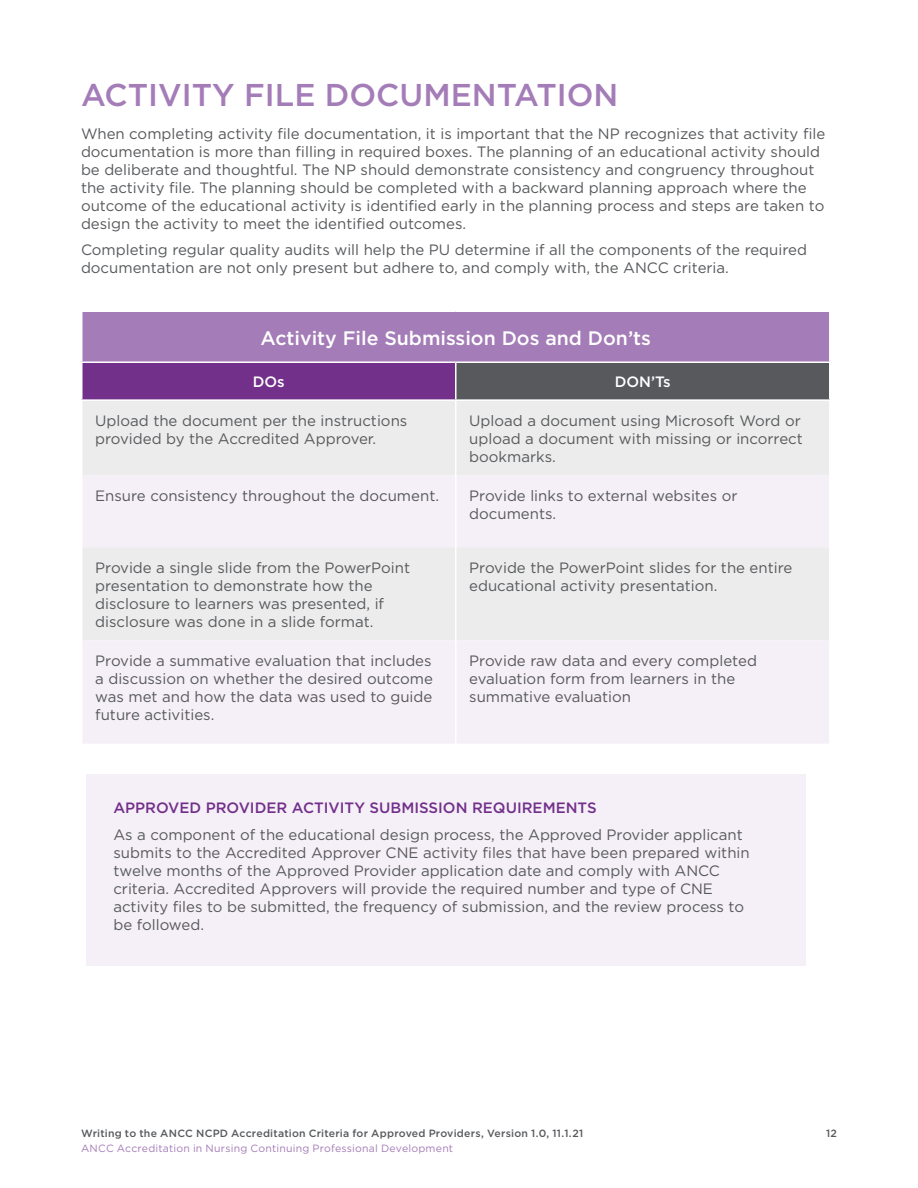
<style>
.page{position:relative;width:918px;height:1188px;background:#fff}
.page>*{position:absolute;margin:0;border:0;box-sizing:border-box;transform-origin:0 0}
.t1{font:500 31.5px "Gotham";color:#a47cb7}
.t2{font:500 19.5px "Gotham";color:#fff}
.t3{font:15px/18px "Gotham";color:#57595c}
.t4{font:500 15px "Gotham";color:#72308a}
.t5{font:500 15px "Gotham";color:#fff}
.t6{font:500 10.5px "Gotham";letter-spacing:.02em;color:#57595c}
.t7{font:10.5px "Gotham";letter-spacing:.02em;color:#a47cb7}
</style>
<div class="page">
<div style="left:82px;top:311px;width:748px;height:51px;background:#a47cb7"></div>
<div style="left:82px;top:362px;width:374px;height:38px;background:#72308a"></div>
<div style="left:456px;top:362px;width:374px;height:38px;background:#57595c"></div>
<div style="left:83px;top:401px;width:746px;height:74px;background:#ececec"></div>
<svg style="left:83px;top:475px;width:746px;height:269px;fill:#f5f0f7"></svg>
<hr style="left:81px;top:310px;width:375px;height:2px;background:#fff">
<hr style="left:456px;top:310px;width:375px;height:2px;background:#fff">
<hr style="left:829px;top:312px;width:2px;height:49px;background:#fff">
<hr style="left:81px;top:361px;width:375px;height:2px;background:#fff">
<hr style="left:456px;top:361px;width:375px;height:2px;background:#fff">
<hr style="left:455px;top:363px;width:2px;height:36px;background:#fff">
<hr style="left:829px;top:363px;width:2px;height:36px;background:#fff">
<hr style="left:81px;top:399px;width:375px;height:2px;background:#fff">
<hr style="left:456px;top:399px;width:375px;height:2px;background:#fff">
<hr style="left:455px;top:401px;width:2px;height:74px;background:#fff">
<hr style="left:455px;top:475px;width:2px;height:72px;background:#fff">
<hr style="left:455px;top:547px;width:2px;height:93px;background:#fff">
<hr style="left:455px;top:640px;width:2px;height:104px;background:#fff">
<div style="left:86px;top:774px;width:720px;height:192px;background:#f5f0f7"></div>
<h1 class="t1" style="left:81px;top:74px;width:539px">ACTIVITY FILE DOCUMENTATION</h1>
<p class="t3" style="left:81px;top:125px;width:746px">When completing activity file documentation, it is important that the NP recognizes that activity file documentation is more than filling in required boxes. The planning of an educational activity should be deliberate and thoughtful. The NP should demonstrate consistency and congruency throughout the activity file. The planning should be completed with a backward planning approach where the outcome of the educational activity is identified early in the planning process and steps are taken to design the activity to meet the identified outcomes.</p>
<p class="t3" style="left:81px;top:241px;width:728px">Completing regular quality audits will help the PU determine if all the components of the required documentation are not only present but adhere to, and comply with, the ANCC criteria.</p>
<h2 class="t2" style="left:261px;top:325px;width:392px">Activity File Submission Dos and Don’ts</h2>
<p class="t5" style="left:253px;top:372px;width:33px">DOs</p>
<p class="t5" style="left:615px;top:372px;width:58px">DON’Ts</p>
<p class="t3" style="left:95px;top:411px;width:314px">Upload the document per the instructions provided by the Accredited Approver.</p>
<p class="t3" style="left:469px;top:411px;width:335px">Upload a document using Microsoft Word or upload a document with missing or incorrect bookmarks.</p>
<p class="t3" style="left:95px;top:486px;width:345px">Ensure consistency throughout the document.</p>
<p class="t3" style="left:469px;top:486px;width:270px">Provide links to external websites or documents.</p>
<p class="t3" style="left:95px;top:558px;width:316px">Provide a single slide from the PowerPoint presentation to demonstrate how the disclosure to learners was presented, if disclosure was done in a slide format.</p>
<p class="t3" style="left:469px;top:558px;width:325px">Provide the PowerPoint slides for the entire educational activity presentation.</p>
<p class="t3" style="left:95px;top:651px;width:339px;text-align:justify">Provide a summative evaluation that includes a discussion on whether the desired outcome was met and how the data was used to guide future activities.</p>
<p class="t3" style="left:469px;top:651px;width:289px">Provide raw data and every completed evaluation form from learners in the summative evaluation</p>
<p class="t4" style="left:113px;top:798px;width:485px">APPROVED PROVIDER ACTIVITY SUBMISSION REQUIREMENTS</p>
<p class="t3" style="left:113px;top:825px;width:638px">As a component of the educational design process, the Approved Provider applicant submits to the Accredited Approver CNE activity files that have been prepared within twelve months of the Approved Provider application date and comply with ANCC criteria. Accredited Approvers will provide the required number and type of CNE activity files to be submitted, the frequency of submission, and the review process to be followed.</p>
<p class="t6" style="left:81px;top:1126px;width:504px">Writing to the ANCC NCPD Accreditation Criteria for Approved Providers, Version 1.0, 11.1.21</p>
<p class="t6" style="left:826px;top:1126px;width:12px">12</p>
<p class="t7" style="left:81px;top:1142px;width:374px">ANCC Accreditation in Nursing Continuing Professional Development</p>
</div>
